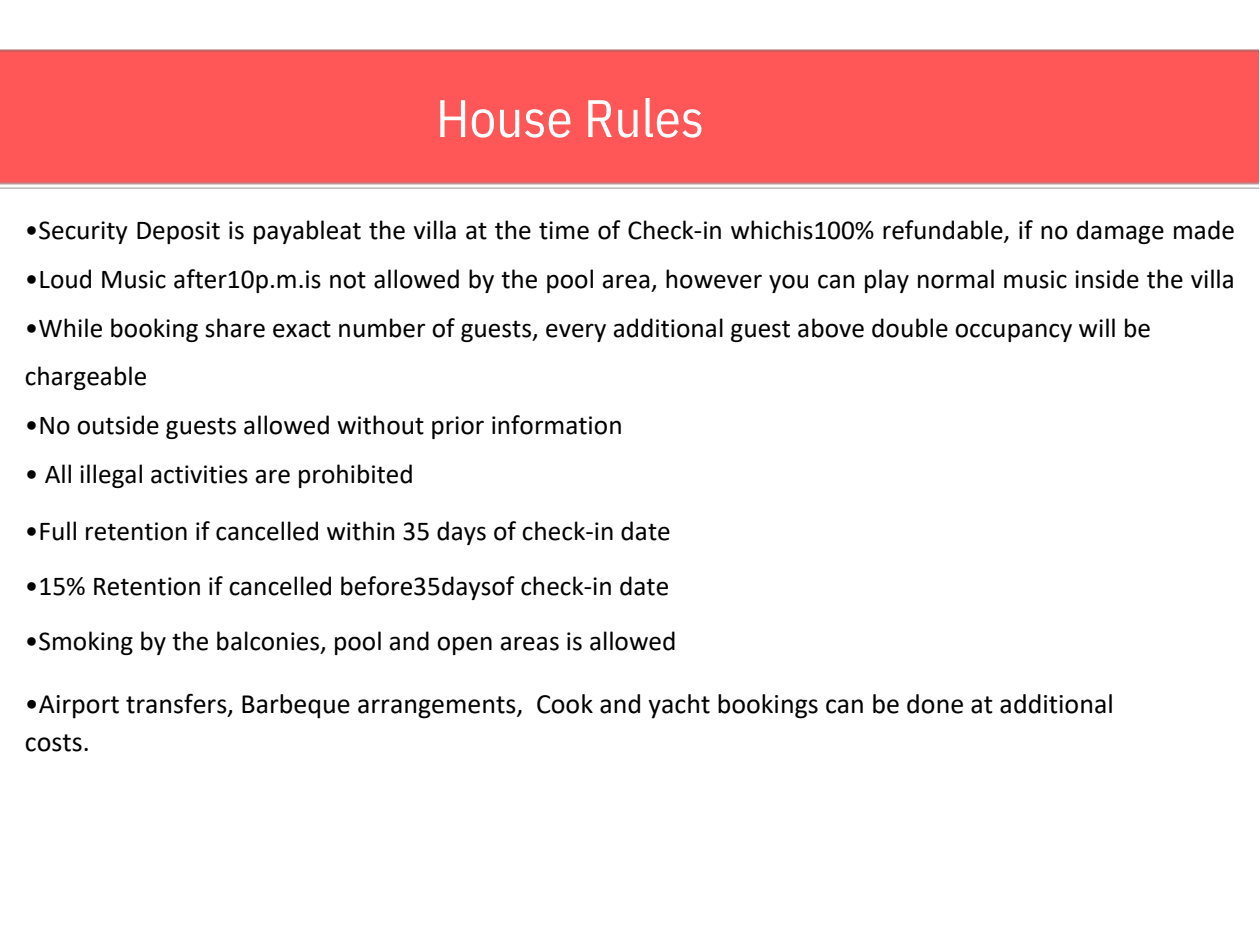
<style>
.page{position:relative;width:1260px;height:945px;background:#fff}
.page>*{position:absolute;margin:0;border:0;box-sizing:border-box;transform-origin:0 0}
.t1{font:52.85px "IBM Plex Sans Cond";color:#fff}
.t2{font:28px/38.1px "Calibri";color:#000}
.t3{font:27.3px "Calibri";color:#000}
</style>
<div class="page">
<img style="left:0;top:49px;width:1259px;height:139px">
<h2 class="t1" style="left:436px;top:83px;width:270px">House Rules</h2>
<p class="t3" style="left:25px;top:218px;width:1211px">•Security Deposit is payableat the villa at the time of Check-in whichis100% refundable, if no damage made</p>
<p class="t3" style="left:25px;top:267px;width:1211px">•Loud Music after10p.m.is not allowed by the pool area, however you can play normal music inside the villa</p>
<p class="t3" style="left:25px;top:316px;width:1128px">•While booking share exact number of guests, every additional guest above double occupancy will be</p>
<p class="t3" style="left:25px;top:365px;width:124px">chargeable</p>
<p class="t3" style="left:25px;top:414px;width:599px">•No outside guests allowed without prior information</p>
<p class="t3" style="left:25px;top:463px;width:390px">• All illegal activities are prohibited</p>
<p class="t3" style="left:25px;top:519px;width:647px">•Full retention if cancelled within 35 days of check-in date</p>
<p class="t3" style="left:25px;top:574px;width:646px">•15% Retention if cancelled before35daysof check-in date</p>
<p class="t3" style="left:25px;top:630px;width:653px">•Smoking by the balconies, pool and open areas is allowed</p>
<p class="t2" style="left:25px;top:687px;width:1090px">•Airport transfers, Barbeque arrangements, Cook and yacht bookings can be done at additional costs.</p>
</div>
